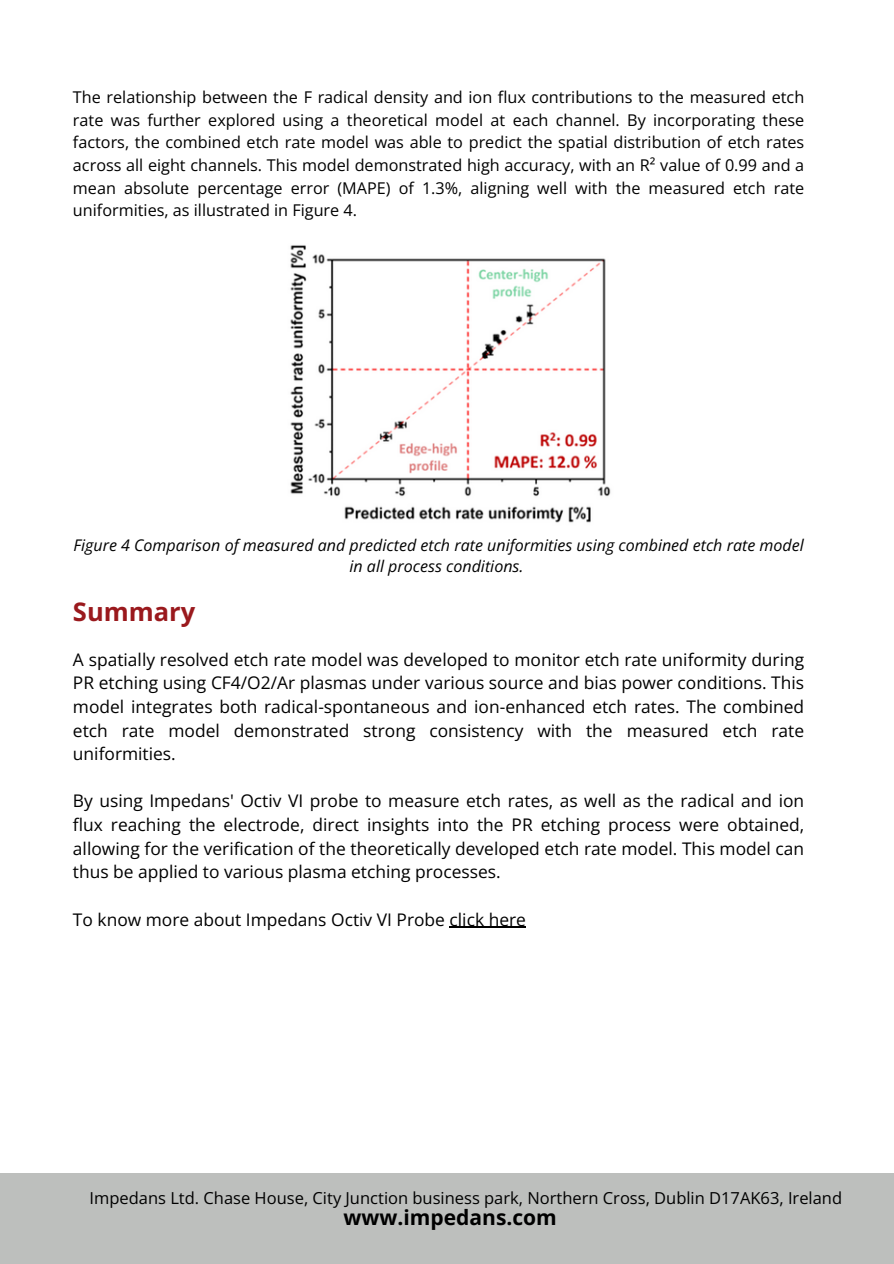
<style>
.page{position:relative;width:894px;height:1264px;background:#fff}
.page>*{position:absolute;margin:0;border:0;box-sizing:border-box;transform-origin:0 0}
.t1{font:700 25.5px "Open Sans";color:#9a191d}
.t2{font:700 21px "Open Sans";color:#000}
.t3{font:17.4px/23.7px "Open Sans";color:#000;text-align:justify}
.t4{font:16.5px "Open Sans";color:#000}
.t5{font:16.2px/22.5px "Open Sans";color:#000;text-align:justify}
.t6{font:italic 16.05px/21.6px "Open Sans";color:#000;text-align:center}
</style>
<div class="page">
<div style="left:0;top:1172px;width:893px;height:91px;background:#bdbfbd"></div>
<img style="left:290px;top:245px;width:321px;height:278px">
<hr style="left:449px;top:926px;width:77px;height:1px;background:#000">
<h2 class="t5" style="left:73px;top:86px;width:732px">The relationship between the F radical density and ion flux contributions to the measured etch rate was further explored using a theoretical model at each channel. By incorporating these factors, the combined etch rate model was able to predict the spatial distribution of etch rates across all eight channels. This model demonstrated high accuracy, with an R² value of 0.99 and a mean absolute percentage error (MAPE) of 1.3%, aligning well with the measured etch rate uniformities, as illustrated in Figure 4.</h2>
<p class="t6" style="left:73px;top:533px;width:731px">Figure 4 Comparison of measured and predicted etch rate uniformities using combined etch rate model in all process conditions.</p>
<h1 class="t1" style="left:73px;top:594px;width:124px">Summary</h1>
<p class="t3" style="left:73px;top:647px;width:732px">A spatially resolved etch rate model was developed to monitor etch rate uniformity during PR etching using CF4/O2/Ar plasmas under various source and bias power conditions. This model integrates both radical-spontaneous and ion-enhanced etch rates. The combined etch rate model demonstrated strong consistency with the measured etch rate uniformities.</p>
<p class="t3" style="left:73px;top:788px;width:732px">By using Impedans' Octiv VI probe to measure etch rates, as well as the radical and ion flux reaching the electrode, direct insights into the PR etching process were obtained, allowing for the verification of the theoretically developed etch rate model. This model can thus be applied to various plasma etching processes.</p>
<p class="t3" style="left:73px;top:907px;width:454px">To know more about Impedans Octiv VI Probe click here</p>
<p class="t4" style="left:89px;top:1186px;width:753px">Impedans Ltd. Chase House, City Junction business park, Northern Cross, Dublin D17AK63, Ireland</p>
<p class="t2" style="left:343px;top:1202px;width:215px">www.impedans.com</p>
</div>
